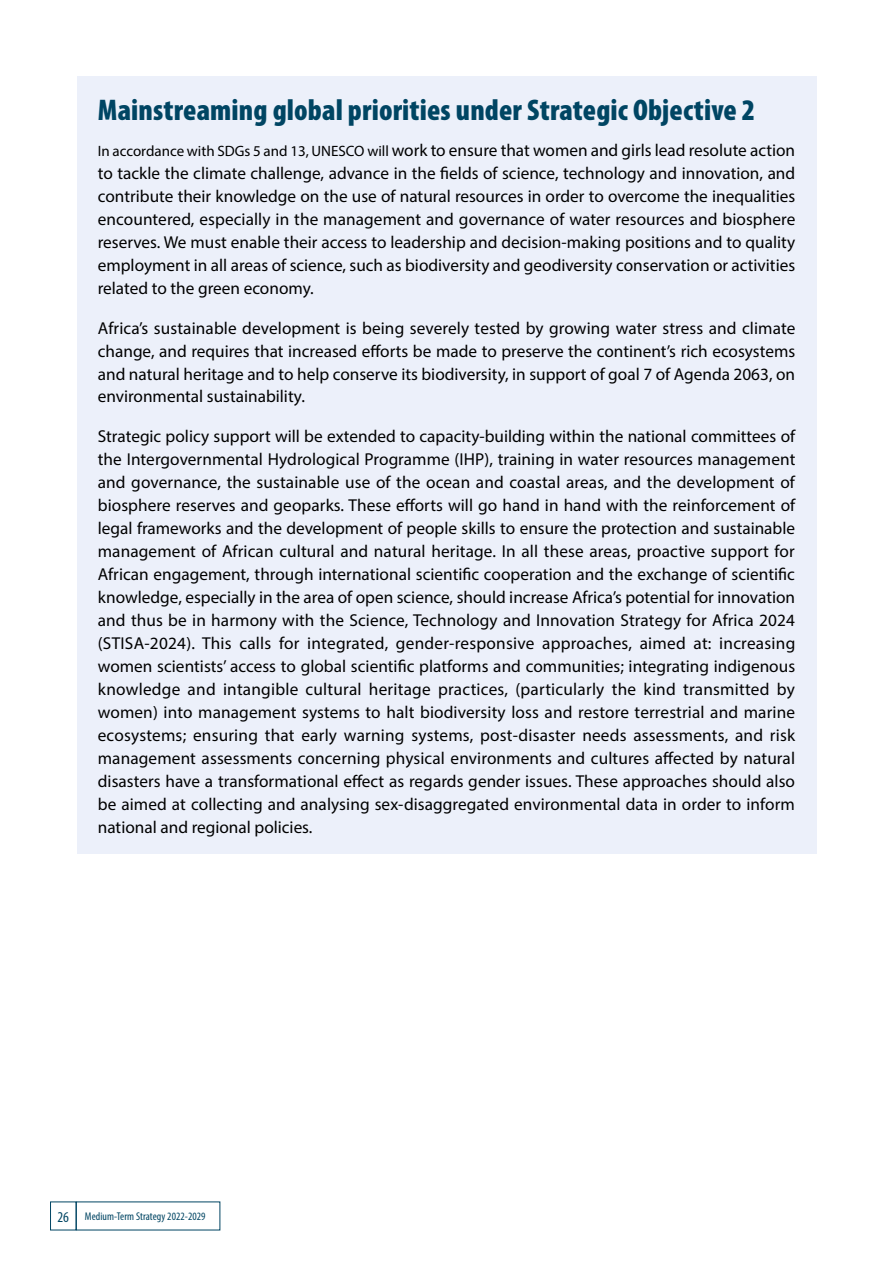
<style>
.page{position:relative;width:893px;height:1263px;background:#fff}
.page>*{position:absolute;margin:0;border:0;box-sizing:border-box;transform-origin:0 0}
.t1{font:900 condensed 30px "Myriad Pro";letter-spacing:.005em;color:#004563}
.t2{font:17.25px/23px "Myriad Pro";color:#000;text-align:justify}
.t3{font:condensed 11.25px "Myriad Pro";letter-spacing:.005em;color:#004563}
.s1{font-size:15px}
</style>
<div class="page">
<div style="left:77px;top:77px;width:739px;height:777px;background:#ecf0fa"></div>
<h1 class="t1" style="left:98px;top:91px;width:659px">Mainstreaming global priorities under Strategic Objective 2</h1>
<p class="t2" style="left:98px;top:138px;width:699px"><span class="s1">In accordance with SDGs 5 and 13, UNESCO will</span> work to ensure that women and girls lead resolute action to tackle the climate challenge, advance in the fields of science, technology and innovation, and contribute their knowledge on the use of natural resources in order to overcome the inequalities encountered, especially in the management and governance of water resources and biosphere reserves. We must enable their access to leadership and decision-making positions and to quality employment in all areas of science, such as biodiversity and geodiversity conservation or activities related to the green economy.</p>
<p class="t2" style="left:98px;top:316px;width:699px">Africa’s sustainable development is being severely tested by growing water stress and climate change, and requires that increased efforts be made to preserve the continent’s rich ecosystems and natural heritage and to help conserve its biodiversity, in support of goal 7 of Agenda 2063, on environmental sustainability.</p>
<p class="t2" style="left:98px;top:425px;width:699px">Strategic policy support will be extended to capacity-building within the national committees of the Intergovernmental Hydrological Programme (IHP), training in water resources management and governance, the sustainable use of the ocean and coastal areas, and the development of biosphere reserves and geoparks. These efforts will go hand in hand with the reinforcement of legal frameworks and the development of people skills to ensure the protection and sustainable management of African cultural and natural heritage. In all these areas, proactive support for African engagement, through international scientific cooperation and the exchange of scientific knowledge, especially in the area of open science, should increase Africa’s potential for innovation and thus be in harmony with the Science, Technology and Innovation Strategy for Africa 2024 (STISA-2024). This calls for integrated, gender-responsive approaches, aimed at: increasing women scientists’ access to global scientific platforms and communities; integrating indigenous knowledge and intangible cultural heritage practices, (particularly the kind transmitted by women) into management systems to halt biodiversity loss and restore terrestrial and marine ecosystems; ensuring that early warning systems, post-disaster needs assessments, and risk management assessments concerning physical environments and cultures affected by natural disasters have a transformational effect as regards gender issues. These approaches should also be aimed at collecting and analysing sex-disaggregated environmental data in order to inform national and regional policies.</p>
<p class="t3" style="left:58px;top:1210px;width:150px"><span class="s1">26</span> Medium-Term Strategy 2022-2029</p>
</div>
